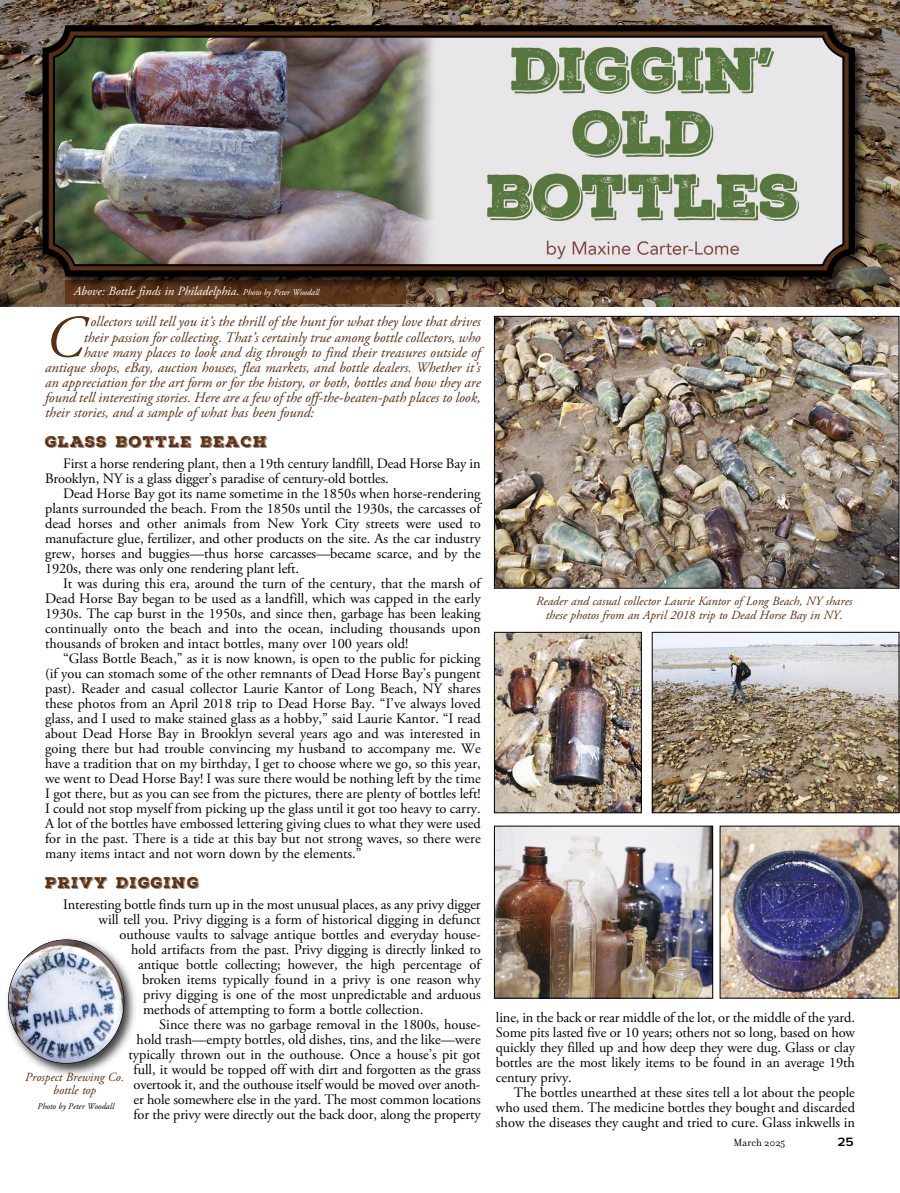
<style>
.page{position:relative;width:900px;height:1193px;background:#fff}
.page>*{position:absolute;margin:0;border:0;box-sizing:border-box;transform-origin:0 0}
.t1{font:italic 59.75px "Adobe Garamond Pro";color:#592f11}
.t2{font:15px "Nexa Rust Slab Black Shadow 01";letter-spacing:.075em;color:#592f11}
.t3{font:14.38px/15px "Adobe Garamond Pro";letter-spacing:-.005em;color:#000;text-align:justify}
.t4{font:italic 14.38px "Adobe Garamond Pro";color:#592f11}
.t5{font:italic 12.5px/13.8px "Adobe Garamond Pro";color:#592f11;text-align:center}
.t6{font:italic 12.5px "Adobe Garamond Pro";color:#fff}
.t7{font:600 12.5px "Proxima Nova";color:#000;scale:1.1 1}
.t8{font:11.25px "Filosofia";color:#000}
.t9{font:italic 8.75px "Adobe Garamond Pro";color:#000}
.s1{font-size:8.75px}
.s2{font-size:10.62px}
</style>
<div class="page">
<div style="left:0;top:0;width:900px;height:307px;background:#000;opacity:.21"></div>
<div style="left:65px;top:280px;width:341px;height:23px;background:#592f11;opacity:.8"></div>
<img style="left:37px;top:19px;width:834px;height:274px">
<svg style="left:39px;top:22px;width:819px;height:258px;background:#2d2015"></svg>
<img style="left:52px;top:35px;width:793px;height:233px">
<img style="left:654px;top:634px;width:243px;height:177px">
<div style="left:652px;top:632px;width:247px;height:181px;border:1px solid #000"></div>
<img style="left:496px;top:318px;width:401px;height:268px">
<div style="left:494px;top:316px;width:405px;height:272px;border:1px solid #000"></div>
<img style="left:496px;top:634px;width:144px;height:177px">
<div style="left:494px;top:632px;width:148px;height:181px;border:1px solid #000"></div>
<img style="left:722px;top:827px;width:175px;height:169px">
<img style="left:496px;top:827px;width:215px;height:169px">
<div style="left:494px;top:825px;width:219px;height:173px;border:1px solid #000"></div>
<img style="left:7px;top:938px;width:128px;height:138px">
<img style="left:8px;top:939px;width:116px;height:124px;border-radius:50%">
<p class="t6" style="left:74px;top:285px;width:247px">Above: Bottle finds in Philadelphia. <span class="s1">Photo by Peter Woodall</span></p>
<p class="t1" style="left:45px;top:314px;width:40px">C</p>
<p class="t4" style="left:90px;top:316px;width:392px">ollectors will tell you it’s the thrill of the hunt for what they love that drives</p>
<p class="t4" style="left:84px;top:331px;width:399px">their passion for collecting. That’s certainly true among bottle collectors, who</p>
<p class="t4" style="left:84px;top:346px;width:399px">have many places to look and dig through to find their treasures outside of</p>
<p class="t4" style="left:45px;top:361px;width:437px">antique shops, eBay, auction houses, flea markets, and bottle dealers. Whether it’s</p>
<p class="t4" style="left:45px;top:376px;width:437px">an appreciation for the art form or for the history, or both, bottles and how they are</p>
<p class="t4" style="left:45px;top:391px;width:437px">found tell interesting stories. Here are a few of the off-the-beaten-path places to look,</p>
<p class="t4" style="left:45px;top:406px;width:271px">their stories, and a sample of what has been found:</p>
<p class="t2" style="left:45px;top:432px;width:224px">GLASS BOTTLE BEACH</p>
<p class="t3" style="left:45px;top:457px;width:437px;text-indent:18px">First a horse rendering plant, then a 19th century landfill, Dead Horse Bay in<br>Brooklyn, NY is a glass digger’s paradise of century-old bottles.</p>
<p class="t3" style="left:45px;top:487px;width:437px;text-indent:18px">Dead Horse Bay got its name sometime in the 1850s when horse-rendering plants surrounded the beach. From the 1850s until the 1930s, the carcasses of dead horses and other animals from New York City streets were used to manufacture glue, fertilizer, and other products on the site. As the car industry grew, horses and buggies—thus horse carcasses—became scarce, and by the 1920s, there was only one rendering plant left.</p>
<p class="t3" style="left:45px;top:577px;width:437px;text-indent:18px">It was during this era, around the turn of the century, that the marsh of Dead Horse Bay began to be used as a landfill, which was capped in the early 1930s. The cap burst in the 1950s, and since then, garbage has been leaking continually onto the beach and into the ocean, including thousands upon thousands of broken and intact bottles, many over 100 years old!</p>
<p class="t3" style="left:45px;top:652px;width:437px;text-indent:18px">“Glass Bottle Beach,” as it is now known, is open to the public for picking (if you can stomach some of the other remnants of Dead Horse Bay’s pungent past). Reader and casual collector Laurie Kantor of Long Beach, NY shares these photos from an April 2018 trip to Dead Horse Bay. “I’ve always loved glass, and I used to make stained glass as a hobby,” said Laurie Kantor. “I read about Dead Horse Bay in Brooklyn several years ago and was interested in going there but had trouble convincing my husband to accompany me. We have a tradition that on my birthday, I get to choose where we go, so this year, we went to Dead Horse Bay! I was sure there would be nothing left by the time I got there, but as you can see from the pictures, there are plenty of bottles left!<br>I could not stop myself from picking up the glass until it got too heavy to carry.<br>A lot of the bottles have embossed lettering giving clues to what they were used for in the past. There is a tide at this bay but not strong waves, so there were many items intact and not worn down by the elements.”</p>
<p class="t2" style="left:45px;top:874px;width:155px">PRIVY DIGGING</p>
<p class="t3" style="left:63px;top:898px;width:419px">Interesting bottle finds turn up in the most unusual places, as any privy digger</p>
<p class="t3" style="left:99px;top:913px;width:384px">will tell you. Privy digging is a form of historical digging in defunct</p>
<p class="t3" style="left:119px;top:928px;width:363px">outhouse vaults to salvage antique bottles and everyday house-</p>
<p class="t3" style="left:131px;top:943px;width:351px">hold artifacts from the past. Privy digging is directly linked to</p>
<p class="t3" style="left:138px;top:958px;width:344px">antique bottle collecting; however, the high percentage of</p>
<p class="t3" style="left:142px;top:973px;width:340px">broken items typically found in a privy is one reason why</p>
<p class="t3" style="left:143px;top:988px;width:339px">privy digging is one of the most unpredictable and arduous</p>
<p class="t3" style="left:143px;top:1003px;width:282px">methods of attempting to form a bottle collection.</p>
<p class="t3" style="left:128px;top:1018px;width:354px;text-align:right">Since there was no garbage removal in the 1800s, house-<br>hold trash—empty bottles, old dishes, tins, and the like—were typically thrown out in the outhouse. Once a house’s pit got full, it would be topped off with dirt and forgotten as the grass overtook it, and the outhouse itself would be moved over anoth&shy;er hole somewhere else in the yard. The most common locations for the privy were directly out the back door, along the property</p>
<p class="t5" style="left:25px;top:1071px;width:100px">Prospect Brewing Co. bottle top</p>
<p class="t9" style="left:38px;top:1102px;width:78px">Photo by Peter Woodall</p>
<p class="t5" style="left:536px;top:595px;width:318px">Reader and casual collector Laurie Kantor of Long Beach, NY shares these photos from an April 2018 trip to Dead Horse Bay in NY.</p>
<p class="t3" style="left:496px;top:1011px;width:361px">line, in the back or rear middle of the lot, or the middle of the yard.<br>Some pits lasted five or 10 years; others not so long, based on how quickly they filled up and how deep they were dug. Glass or clay bottles are the most likely items to be found in an average 19th century privy.</p>
<p class="t3" style="left:496px;top:1086px;width:361px;text-indent:18px">The bottles unearthed at these sites tell a lot about the people who used them. The medicine bottles they bought and discarded show the diseases they caught and tried to cure. Glass inkwells in</p>
<p class="t8" style="left:734px;top:1139px;width:53px">March 202<span class="s2">5</span></p>
<p class="t7" style="left:837px;top:1136px;width:16px">25</p>
</div>
